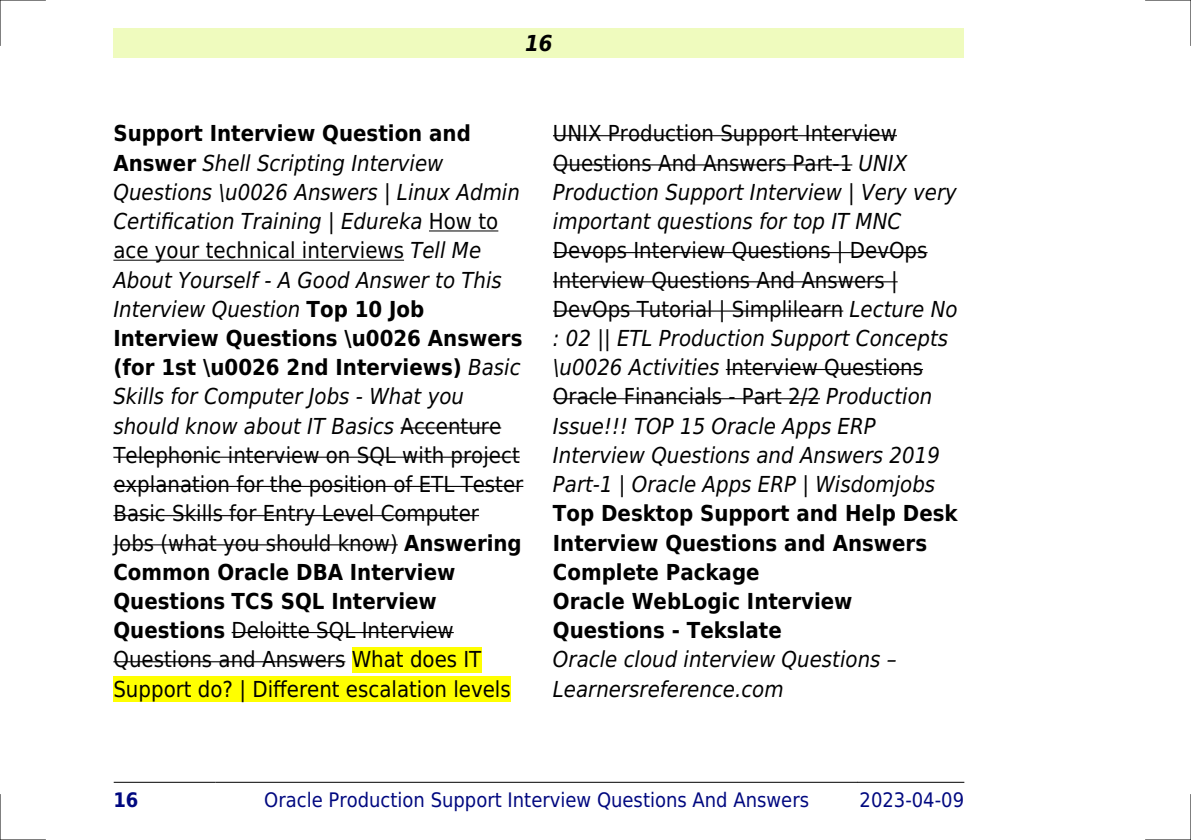
<style>
.page{position:relative;width:1191px;height:840px;background:#fff}
.page>*{position:absolute;margin:0;border:0;box-sizing:border-box;transform-origin:0 0}
.t1{font:22px/29.2px "DejaVu Sans Condensed";color:#000}
.t2{font:italic 22px/29.2px "DejaVu Sans Condensed";color:#000}
.t3{font:700 22px/29.2px "DejaVu Sans Condensed";color:#000}
.t4{font:italic 700 22px "DejaVu Sans Condensed";color:#000}
.t5{font:20px "DejaVu Sans Condensed";color:#000880}
.t6{font:700 20px "DejaVu Sans Condensed";color:#000880}
.s1{font-weight:700}
.s2{font-style:italic}
.s3{font-style:normal}
</style>
<div class="page">
<div style="left:113px;top:28px;width:851px;height:30px;background:#effbbe"></div>
<hr style="left:114px;top:781px;width:102px;height:1px;background:#000">
<hr style="left:216px;top:781px;width:641px;height:1px;background:#000">
<hr style="left:857px;top:781px;width:107px;height:1px;background:#000">
<hr style="left:429px;top:230px;width:69px;height:1px;background:#000">
<hr style="left:113px;top:259px;width:291px;height:1px;background:#000">
<hr style="left:400px;top:427px;width:101px;height:1px;background:#000">
<hr style="left:113px;top:456px;width:407px;height:1px;background:#000">
<hr style="left:113px;top:485px;width:410px;height:1px;background:#000">
<hr style="left:113px;top:515px;width:366px;height:1px;background:#000">
<hr style="left:113px;top:544px;width:285px;height:1px;background:#000">
<hr style="left:232px;top:631px;width:222px;height:1px;background:#000">
<hr style="left:113px;top:660px;width:232px;height:2px;background:#000">
<div style="left:352px;top:646px;width:129px;height:26px;background:#ff0"></div>
<div style="left:113px;top:676px;width:398px;height:25px;background:#ff0"></div>
<hr style="left:553px;top:135px;width:344px;height:1px;background:#000">
<hr style="left:553px;top:164px;width:299px;height:1px;background:#000">
<hr style="left:553px;top:252px;width:374px;height:1px;background:#000">
<hr style="left:553px;top:281px;width:344px;height:1px;background:#000">
<hr style="left:553px;top:310px;width:290px;height:1px;background:#000">
<hr style="left:726px;top:369px;width:197px;height:1px;background:#000">
<hr style="left:553px;top:398px;width:267px;height:1px;background:#000">
<hr style="left:0;top:0;width:45px;height:1px;background:#000">
<hr style="left:1145px;top:0;width:46px;height:1px;background:#000">
<hr style="left:0;top:839px;width:45px;height:1px;background:#000">
<hr style="left:1145px;top:839px;width:46px;height:1px;background:#000">
<hr style="left:0;top:0;width:1px;height:45px;background:#000">
<hr style="left:0;top:794px;width:1px;height:45px;background:#000">
<hr style="left:1190px;top:0;width:1px;height:45px;background:#000">
<hr style="left:1190px;top:794px;width:1px;height:45px;background:#000">
<p class="t4" style="left:525px;top:30px;width:29px">16</p>
<p class="t1" style="left:113px;top:119px;width:411px"><span class="s1">Support Interview Question and Answer</span> <span class="s2">Shell Scripting Interview Questions \u0026 Answers | Linux Admin Certification Training | Edureka</span> How to ace your technical interviews <span class="s2">Tell Me About Yourself - A Good Answer to This Interview Question</span> <span class="s1">Top 10 Job Interview Questions \u0026 Answers (for 1st \u0026 2nd Interviews)</span> <span class="s2">Basic Skills for Computer Jobs - What you should know about IT Basics</span> Accenture Telephonic interview on SQL with project explanation for the position of ETL Tester Basic Skills for Entry Level Computer Jobs (what you should know) <span class="s1">Answering Common Oracle DBA Interview Questions TCS SQL Interview Questions</span> Deloitte SQL Interview Questions and Answers What does IT Support do? | Different escalation levels</p>
<p class="t2" style="left:553px;top:119px;width:405px"><span class="s3">UNIX Production Support Interview Questions And Answers Part-1</span> UNIX Production Support Interview | Very very important questions for top IT MNC</p>
<p class="t2" style="left:553px;top:236px;width:406px"><span class="s3">Devops Interview Questions | DevOps Interview Questions And Answers | DevOps Tutorial | Simplilearn</span> Lecture No : 02 || ETL Production Support Concepts \u0026 Activities <span class="s3">Interview Questions Oracle Financials - Part 2/2</span> Production Issue!!! TOP 15 Oracle Apps ERP Interview Questions and Answers 2019<br>Part-1 | Oracle Apps ERP | Wisdomjobs</p>
<p class="t3" style="left:553px;top:499px;width:406px">Top Desktop Support and Help Desk<br>Interview Questions and Answers<br>Complete Package<br>Oracle WebLogic Interview<br>Questions - Tekslate</p>
<p class="t2" style="left:553px;top:645px;width:329px">Oracle cloud interview Questions<br>Learnersreference.com</p>
<p class="t6" style="left:113px;top:787px;width:27px">16</p>
<p class="t5" style="left:264px;top:787px;width:546px">Oracle Production Support Interview Questions And Answers</p>
<p class="t5" style="left:859px;top:787px;width:106px">2023-04-09</p>
</div>
